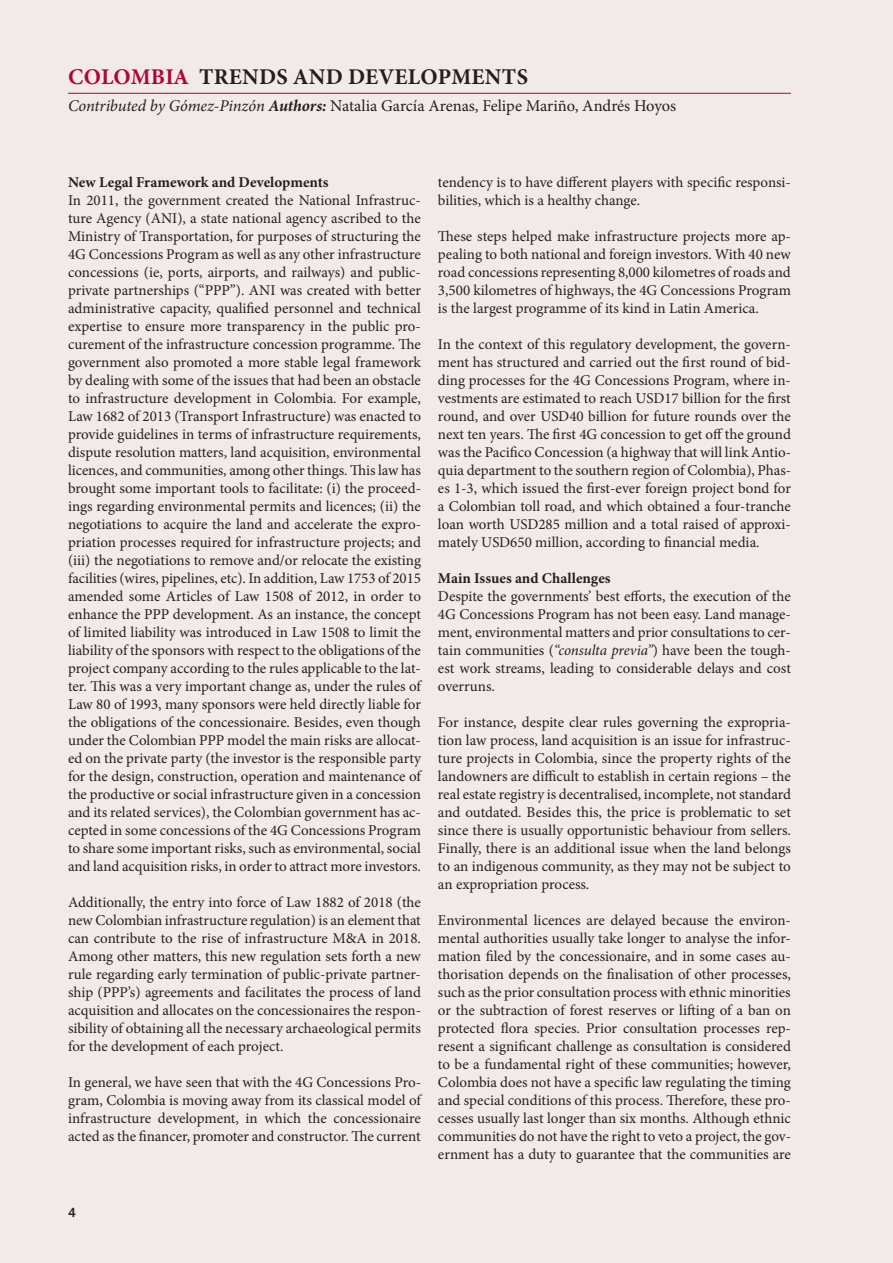
<style>
.page{position:relative;width:893px;height:1263px;background:#f1eae9}
.page>*{position:absolute;margin:0;border:0;box-sizing:border-box;transform-origin:0 0}
.t1{font:700 22.5px "Minion Pro";letter-spacing:.01em;color:#231f20}
.t2{font:700 22.5px "Minion Pro";color:#b30437}
.t3{font:16.5px "Minion Pro";letter-spacing:-.005em;color:#231f20}
.t4{font:15px/18px "Minion Pro";letter-spacing:-.005em;color:#231f20;text-align:justify}
.t5{font:700 15px "Minion Pro";color:#231f20}
.t6{font:500 13.5px "Franklin Gothic URW";color:#231f20}
.s1{color:#b30437}
.s2{font-style:italic}
.s3{font-weight:700;font-style:italic}
</style>
<div class="page">
<hr style="left:68px;top:93px;width:723px;height:1px;background:#b30437">
<h1 class="t2" style="left:68px;top:61px;width:34px">COLOM</h1>
<h1 class="t1" style="left:151px;top:61px;width:379px"><span class="s1">BIA</span> Trends and Developments</h1>
<p class="t3" style="left:68px;top:95px;width:610px"><span class="s2">Contributed by Gómez-Pinzón</span> <span class="s3">Authors:</span> Natalia García Arenas, Felipe Mariño, Andrés Hoyos</p>
<p class="t5" style="left:68px;top:171px;width:262px">New Legal Framework and Developments</p>
<p class="t4" style="left:68px;top:191px;width:354px">In 2011, the government created the National Infrastruc&shy;ture Agency (ANI), a state national agency ascribed to the Ministry of Transportation, for purposes of structuring the 4G Concessions Program as well as any other infrastructure concessions (ie, ports, airports, and railways) and public&shy;private partnerships (“PPP”). ANI was created with better administrative capacity, qualified personnel and technical expertise to ensure more transparency in the public pro&shy;curement of the infrastructure concession programme. The government also promoted a more stable legal framework by dealing with some of the issues that had been an obstacle to infrastructure development in Colombia. For example, Law 1682 of 2013 (Transport Infrastructure) was enacted to provide guidelines in terms of infrastructure requirements, dispute resolution matters, land acquisition, environmental licences, and communities, among other things. This law has brought some important tools to facilitate: (i) the proceed&shy;ings regarding environmental permits and licences; (ii) the negotiations to acquire the land and accelerate the expro&shy;priation processes required for infrastructure projects; and (iii) the negotiations to remove and/or relocate the existing facilities (wires, pipelines, etc). In addition, Law 1753 of 2015 amended some Articles of Law 1508 of 2012, in order to enhance the PPP development. As an instance, the concept of limited liability was introduced in Law 1508 to limit the liability of the sponsors with respect to the obligations of the project company according to the rules applicable to the lat&shy;ter. This was a very important change as, under the rules of Law 80 of 1993, many sponsors were held directly liable for the obligations of the concessionaire. Besides, even though under the Colombian PPP model the main risks are allocat&shy;ed on the private party (the investor is the responsible party for the design, construction, operation and maintenance of the productive or social infrastructure given in a concession and its related services), the Colombian government has ac&shy;cepted in some concessions of the 4G Concessions Program to share some important risks, such as environmental, social and land acquisition risks, in order to attract more investors.</p>
<p class="t4" style="left:68px;top:893px;width:354px">Additionally, the entry into force of Law 1882 of 2018 (the new Colombian infrastructure regulation) is an element that can contribute to the rise of infrastructure M&amp;A in 2018.<br>Among other matters, this new regulation sets forth a new rule regarding early termination of public-private partner&shy;ship (PPP’s) agreements and facilitates the process of land acquisition and allocates on the concessionaires the respon&shy;sibility of obtaining all the necessary archaeological permits for the development of each project.</p>
<p class="t4" style="left:68px;top:1073px;width:354px">In general, we have seen that with the 4G Concessions Pro&shy;gram, Colombia is moving away from its classical model of infrastructure development, in which the concessionaire acted as the financer, promoter and constructor. The current</p>
<p class="t4" style="left:438px;top:173px;width:354px">tendency is to have different players with specific responsi&shy;bilities, which is a healthy change.</p>
<p class="t4" style="left:438px;top:227px;width:354px">These steps helped make infrastructure projects more ap&shy;pealing to both national and foreign investors. With 40 new road concessions representing 8,000 kilometres of roads and 3,500 kilometres of highways, the 4G Concessions Program is the largest programme of its kind in Latin America.</p>
<p class="t4" style="left:438px;top:335px;width:355px">In the context of this regulatory development, the govern&shy;ment has structured and carried out the first round of bid&shy;ding processes for the 4G Concessions Program, where in&shy;vestments are estimated to reach USD17 billion for the first round, and over USD40 billion for future rounds over the next ten years. The first 4G concession to get off the ground was the Pacifico Concession (a highway that will link Antio&shy;quia department to the southern region of Colombia), Phas&shy;es 1-3, which issued the first-ever foreign project bond for a Colombian toll road, and which obtained a four-tranche loan worth USD285 million and a total raised of approxi&shy;mately USD650 million, according to financial media.</p>
<p class="t5" style="left:438px;top:567px;width:174px">Main Issues and Challenges</p>
<p class="t4" style="left:438px;top:587px;width:354px">Despite the governments’ best efforts, the execution of the 4G Concessions Program has not been easy. Land manage&shy;ment, environmental matters and prior consultations to cer&shy;tain communities (<span class="s2">“consulta previa”</span>) have been the tough&shy;est work streams, leading to considerable delays and cost overruns.</p>
<p class="t4" style="left:438px;top:713px;width:355px">For instance, despite clear rules governing the expropria&shy;tion law process, land acquisition is an issue for infrastruc&shy;ture projects in Colombia, since the property rights of the landowners are difficult to establish in certain regions – the real estate registry is decentralised, incomplete, not standard and outdated. Besides this, the price is problematic to set since there is usually opportunistic behaviour from sellers.<br>Finally, there is an additional issue when the land belongs to an indigenous community, as they may not be subject to an expropriation process.</p>
<p class="t4" style="left:438px;top:911px;width:355px">Environmental licences are delayed because the environ&shy;mental authorities usually take longer to analyse the infor&shy;mation filed by the concessionaire, and in some cases au&shy;thorisation depends on the finalisation of other processes, such as the prior consultation process with ethnic minorities or the subtraction of forest reserves or lifting of a ban on protected flora species. Prior consultation processes rep&shy;resent a significant challenge as consultation is considered to be a fundamental right of these communities; however, Colombia does not have a specific law regulating the timing and special conditions of this process. Therefore, these pro&shy;cesses usually last longer than six months. Although ethnic communities do not have the right to veto a project, the gov&shy;ernment has a duty to guarantee that the communities are</p>
<p class="t6" style="left:68px;top:1204px;width:9px">4</p>
</div>
